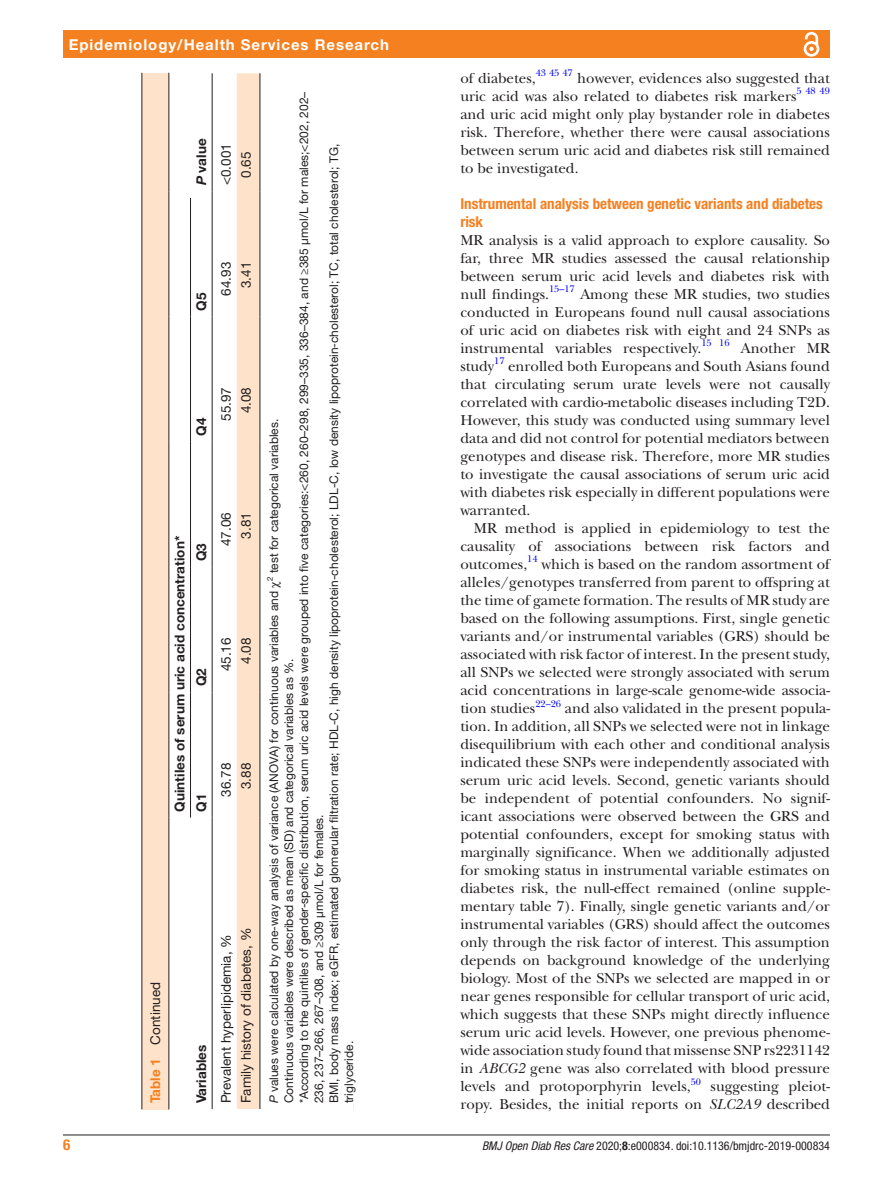
<style>
.page{position:relative;width:893px;height:1191px;background:#fff}
.page>*{position:absolute;margin:0;border:0;box-sizing:border-box;transform-origin:0 0}
.t1{font:15px/18px "New Baskerville";color:#231f20;text-align:justify}
.t2{font:700 condensed 15px/18px "Helvetica Neue LT Std";color:#f58020}
.t3{font:700 15px "Helvetica Neue LT Std";letter-spacing:.065em;color:#fff}
.t4{font:13.5px "Helvetica Neue LT Std";color:#231f20}
.t5{font:700 13.5px "Helvetica Neue LT Std";color:#231f20}
.t6{font:700 13.5px "Helvetica Neue LT Std";color:#f58020}
.t7{font:12px/15px "Helvetica Neue LT Std";color:#231f20}
.t8{font:condensed 12px "Helvetica Neue LT Std";color:#231f20}
.t9{font:9.9px "New Baskerville";color:#00f}
.t10{font:7.95px "Helvetica Neue LT Std";color:#231f20}
.s1{font-style:italic}
.s2{font-weight:700}
</style>
<div class="page">
<hr style="left:63px;top:1134px;width:767px;height:1px;background:#231f20">
<div style="left:63px;top:31px;width:767px;height:27px;background:#f58020"></div>
<svg style="left:803px;top:31px;width:17px;height:26px"></svg>
<div style="left:160px;top:73px;width:193px;height:1036px;background:#fee2c9"></div>
<svg style="left:169px;top:73px;width:184px;height:1036px;background:#fdf9f6"></svg>
<hr style="left:212px;top:817px;width:1px;height:292px;background:#231f20">
<hr style="left:212px;top:73px;width:1px;height:118px;background:#231f20">
<hr style="left:168px;top:817px;width:1px;height:292px;background:#231f20">
<hr style="left:168px;top:692px;width:1px;height:125px;background:#231f20">
<hr style="left:168px;top:567px;width:1px;height:125px;background:#231f20">
<hr style="left:168px;top:442px;width:1px;height:125px;background:#231f20">
<hr style="left:168px;top:316px;width:1px;height:126px;background:#231f20">
<hr style="left:168px;top:191px;width:1px;height:125px;background:#231f20">
<hr style="left:168px;top:73px;width:1px;height:118px;background:#231f20">
<hr style="left:190px;top:692px;width:1px;height:125px;background:#231f20">
<hr style="left:212px;top:692px;width:1px;height:125px;background:#231f20">
<hr style="left:190px;top:567px;width:1px;height:125px;background:#231f20">
<hr style="left:212px;top:567px;width:1px;height:125px;background:#231f20">
<hr style="left:190px;top:442px;width:1px;height:125px;background:#231f20">
<hr style="left:212px;top:442px;width:1px;height:125px;background:#231f20">
<hr style="left:190px;top:316px;width:1px;height:126px;background:#231f20">
<hr style="left:212px;top:316px;width:1px;height:126px;background:#231f20">
<hr style="left:190px;top:191px;width:1px;height:125px;background:#231f20">
<hr style="left:212px;top:191px;width:1px;height:125px;background:#231f20">
<hr style="left:260px;top:692px;width:1px;height:125px;background:#231f20">
<hr style="left:260px;top:567px;width:1px;height:125px;background:#231f20">
<hr style="left:260px;top:442px;width:1px;height:125px;background:#231f20">
<hr style="left:260px;top:316px;width:1px;height:126px;background:#231f20">
<hr style="left:260px;top:191px;width:1px;height:125px;background:#231f20">
<hr style="left:260px;top:817px;width:1px;height:292px;background:#231f20">
<hr style="left:260px;top:73px;width:1px;height:118px;background:#231f20">
<hr style="left:277px;top:73px;width:2px;height:1030px;background:#fff">
<hr style="left:292px;top:73px;width:2px;height:1030px;background:#fff">
<hr style="left:322px;top:73px;width:2px;height:1030px;background:#fff">
<hr style="left:352px;top:73px;width:2px;height:1030px;background:#fff">
<svg style="left:188px;top:191px;width:5px;height:6px"></svg>
<div style="left:142px;top:73px;width:18px;height:1036px;background:#fee2c9"></div>
<hr style="left:141px;top:73px;width:1px;height:1036px;background:#231f20">
<svg style="left:272px;top:581px;width:9px;height:6px"></svg>
<p class="t3" style="left:69px;top:35px;width:322px">Epidemiology/Health Services Research</p>
<p class="t4" style="left:147px;top:1044px;width:64px;rotate:-90deg">Continued</p>
<p class="t6" style="left:147px;top:1103px;width:47px;rotate:-90deg">Table 1</p>
<p class="t5" style="left:193px;top:185px;width:48px;rotate:-90deg"><span class="s1">P</span> value</p>
<p class="t5" style="left:193px;top:310px;width:20px;rotate:-90deg">Q5</p>
<p class="t5" style="left:193px;top:436px;width:20px;rotate:-90deg">Q4</p>
<p class="t5" style="left:171px;top:811px;width:277px;rotate:-90deg">Quintiles of serum uric acid concentration*</p>
<p class="t5" style="left:193px;top:561px;width:20px;rotate:-90deg">Q3</p>
<p class="t5" style="left:193px;top:686px;width:20px;rotate:-90deg">Q2</p>
<p class="t5" style="left:193px;top:811px;width:20px;rotate:-90deg">Q1</p>
<p class="t5" style="left:193px;top:1103px;width:60px;rotate:-90deg">Variables</p>
<p class="t4" style="left:218px;top:185px;width:43px;rotate:-90deg">&lt;0.001</p>
<p class="t4" style="left:238px;top:178px;width:28px;rotate:-90deg">0.65</p>
<p class="t4" style="left:218px;top:295px;width:35px;rotate:-90deg">64.93</p>
<p class="t4" style="left:238px;top:288px;width:28px;rotate:-90deg">3.41</p>
<p class="t4" style="left:218px;top:421px;width:35px;rotate:-90deg">55.97</p>
<p class="t4" style="left:238px;top:413px;width:28px;rotate:-90deg">4.08</p>
<p class="t4" style="left:218px;top:546px;width:35px;rotate:-90deg">47.06</p>
<p class="t4" style="left:238px;top:538px;width:28px;rotate:-90deg">3.81</p>
<p class="t4" style="left:218px;top:671px;width:35px;rotate:-90deg">45.16</p>
<p class="t4" style="left:238px;top:664px;width:28px;rotate:-90deg">4.08</p>
<p class="t4" style="left:218px;top:796px;width:35px;rotate:-90deg">36.78</p>
<p class="t4" style="left:238px;top:789px;width:28px;rotate:-90deg">3.88</p>
<p class="t4" style="left:238px;top:1103px;width:177px;rotate:-90deg">Family history of diabetes, %</p>
<p class="t4" style="left:218px;top:1103px;width:171px;rotate:-90deg">Prevalent hyperlipidemia, %</p>
<p class="t7" style="left:281px;top:1103px;width:1013px;rotate:-90deg">Continuous variables were described as mean (SD) and categorical variables as %.<br>*According to the quintiles of gender-specific distribution, serum uric acid levels were grouped into five categories:&lt;260, 260–298, 299–335, 336–384, and ≥385 µmol/L for males;&lt;202, 202– 236, 237–266, 267–308, and ≥309 µmol/L for females.<br>BMI, body mass index; eGFR, estimated glomerular filtration rate; HDL-C, high density lipoprotein-cholesterol; LDL-C, low density lipoprotein-cholesterol; TC, total cholesterol; TG,</p>
<p class="t7" style="left:266px;top:573px;width:156px;rotate:-90deg">test for categorical variables.</p>
<p class="t10" style="left:265px;top:581px;width:6px;rotate:-90deg">2</p>
<p class="t7" style="left:266px;top:1103px;width:514px;rotate:-90deg"><span class="s1">P</span> values were calculated by one-way analysis of variance (ANOVA) for continuous variables and</p>
<p class="t7" style="left:341px;top:1103px;width:64px;rotate:-90deg">triglyceride.</p>
<p class="t9" style="left:536px;top:67px;width:39px">43 45 47</p>
<p class="t1" style="left:460px;top:69px;width:371px;text-indent:117px">however, evidences also suggested that uric acid was also related to diabetes risk markers</p>
<p class="t1" style="left:460px;top:69px;width:77px">of diabetes,</p>
<p class="t9" style="left:796px;top:85px;width:35px">5 48 49</p>
<p class="t1" style="left:460px;top:105px;width:371px">and uric acid might only play bystander role in diabetes risk. Therefore, whether there were causal associations between serum uric acid and diabetes risk still remained to be investigated.</p>
<p class="t2" style="left:460px;top:194px;width:364px">Instrumental analysis between genetic variants and diabetes risk</p>
<p class="t1" style="left:460px;top:231px;width:371px">MR analysis is a valid approach to explore causality. So far, three MR studies assessed the causal relationship between serum uric acid levels and diabetes risk with null findings.<sup>15–17</sup> Among these MR studies, two studies conducted in Europeans found null causal associations of uric acid on diabetes risk with eight and 24 SNPs as instrumental variables respectively.</p>
<p class="t9" style="left:701px;top:337px;width:30px">15 16</p>
<p class="t1" style="left:741px;top:339px;width:91px">Another MR</p>
<p class="t9" style="left:494px;top:355px;width:12px">17</p>
<p class="t1" style="left:460px;top:357px;width:371px;text-indent:48px">enrolled both Europeans and South Asians found that circulating serum urate levels were not causally correlated with cardio-metabolic diseases including T2D.<br>However, this study was conducted using summary level data and did not control for potential mediators between genotypes and disease risk. Therefore, more MR studies to investigate the causal associations of serum uric acid with diabetes risk especially in different populations were warranted.</p>
<p class="t1" style="left:460px;top:519px;width:371px;text-indent:14px">MR method is applied in epidemiology to test the causality of associations between risk factors and outcomes,</p>
<p class="t1" style="left:460px;top:357px;width:35px">study</p>
<p class="t9" style="left:527px;top:553px;width:12px">14</p>
<p class="t1" style="left:460px;top:555px;width:371px;text-indent:81px">which is based on the random assortment of alleles/genotypes transferred from parent to offspring at the time of gamete formation. The results of MR study are based on the following assumptions. First, single genetic variants and/or instrumental variables (GRS) should be associated with risk factor of interest. In the present study, all SNPs we selected were strongly associated with serum acid concentrations in large-scale genome-wide associa&shy;tion studies</p>
<p class="t9" style="left:535px;top:697px;width:27px">22–26</p>
<p class="t1" style="left:460px;top:699px;width:371px;text-indent:105px">and also validated in the present popula&shy;tion. In addition, all SNPs we selected were not in linkage disequilibrium with each other and conditional analysis indicated these SNPs were independently associated with serum uric acid levels. Second, genetic variants should be independent of potential confounders. No signif&shy;icant associations were observed between the GRS and potential confounders, except for smoking status with marginally significance. When we additionally adjusted for smoking status in instrumental variable estimates on diabetes risk, the null-effect remained (online supple&shy;mentary table 7). Finally, single genetic variants and/or instrumental variables (GRS) should affect the outcomes only through the risk factor of interest. This assumption depends on background knowledge of the underlying biology. Most of the SNPs we selected are mapped in or near genes responsible for cellular transport of uric acid, which suggests that these SNPs might directly influence serum uric acid levels. However, one previous phenome&shy;wide association study found that missense SNP rs2231142 in <span class="s1">ABCG2</span> gene was also correlated with blood pressure levels and protoporphyrin levels,</p>
<p class="t9" style="left:691px;top:1075px;width:12px">50</p>
<p class="t1" style="left:460px;top:1077px;width:371px;text-align:right">suggesting pleiot-<br>ropy. Besides, the initial reports on <span class="s1">SLC2A9</span> described</p>
<p class="t2" style="left:63px;top:1135px;width:9px">6</p>
<p class="t8" style="left:482px;top:1138px;width:349px"><span class="s1">BMJ Open Diab Res Care</span> 2020;<span class="s2">8</span>:e000834. doi:10.1136/bmjdrc-2019-000834</p>
</div>
